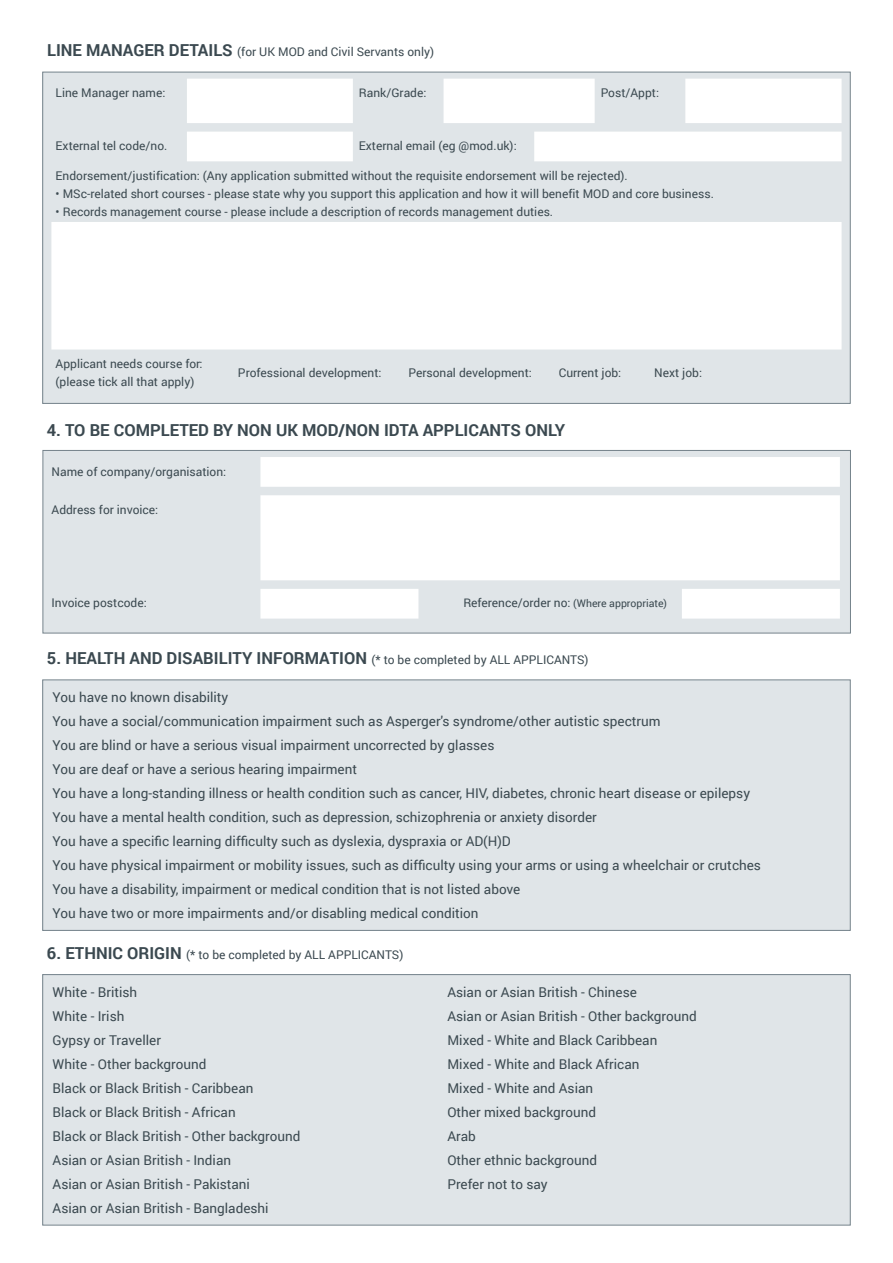
<style>
.page{position:relative;width:893px;height:1263px;background:#fff}
.page>*{position:absolute;margin:0;border:0;box-sizing:border-box;transform-origin:0 0}
.t1{font:700 16.5px "Roboto";color:#3b4950}
.t2{font:13.5px/24px "Roboto";color:#3b4950}
.t3{font:12px/18px "Roboto";color:#3b4950}
.s1{font-weight:700;font-size:16.5px}
.s2{font-size:10.5px}
.s3{font-weight:400;font-size:12px}
</style>
<div class="page">
<div style="left:43px;top:72px;width:807px;height:331px;background:#e0e5e8"></div>
<svg style="left:51px;top:79px;width:791px;height:270px;fill:#fff"></svg>
<div style="left:43px;top:680px;width:807px;height:250px;background:#e0e5e8"></div>
<div style="left:43px;top:450px;width:807px;height:183px;background:#e0e5e8"></div>
<svg style="left:260px;top:457px;width:580px;height:162px;fill:#fff"></svg>
<div style="left:43px;top:450px;width:808px;height:183px;border:1px solid #75838b"></div>
<div style="left:43px;top:974px;width:807px;height:251px;background:#e0e5e8"></div>
<div style="left:43px;top:974px;width:807px;height:251px;border:1px solid #75838b"></div>
<p class="t3" style="left:47px;top:42px;width:389px"><span class="s1">LINE MANAGER DETAILS</span> (for UK MOD and Civil Servants only)</p>
<p class="t3" style="left:56px;top:83px;width:111px">Line Manager name:</p>
<p class="t3" style="left:359px;top:83px;width:69px">Rank/Grade:</p>
<p class="t3" style="left:601px;top:83px;width:60px">Post/Appt:</p>
<p class="t3" style="left:56px;top:136px;width:113px">External tel code/no.</p>
<p class="t3" style="left:359px;top:136px;width:159px">External email (eg @mod.uk):</p>
<p class="t3" style="left:56px;top:166px;width:574px">Endorsement/justification: (Any application submitted without the requisite endorsement will be rejected).</p>
<p class="t3" style="left:56px;top:184px;width:660px">• MSc-related short courses - please state why you support this application and how it will benefit MOD and core business.</p>
<p class="t3" style="left:56px;top:202px;width:499px">• Records management course - please include a description of records management duties.</p>
<p class="t3" style="left:56px;top:354px;width:148px">Applicant needs course for: (please tick all that apply)</p>
<p class="t3" style="left:238px;top:363px;width:145px">Professional development:</p>
<p class="t3" style="left:408px;top:363px;width:125px">Personal development:</p>
<p class="t3" style="left:559px;top:363px;width:64px">Current job:</p>
<p class="t3" style="left:654px;top:363px;width:49px">Next job:</p>
<p class="t1" style="left:47px;top:419px;width:520px">4. TO BE COMPLETED BY NON UK MOD/NON IDTA APPLICANTS ONLY</p>
<p class="t3" style="left:52px;top:462px;width:176px">Name of company/organisation:</p>
<p class="t3" style="left:52px;top:500px;width:108px">Address for invoice:</p>
<p class="t3" style="left:52px;top:594px;width:97px">Invoice postcode:</p>
<p class="t3" style="left:463px;top:594px;width:205px">Reference/order no: <span class="s2">(Where appropriate)</span></p>
<p class="t1" style="left:47px;top:647px;width:543px">5. HEALTH AND DISABILITY INFORMATION <span class="s3">(* to be completed by ALL APPLICANTS)</span></p>
<p class="t2" style="left:53px;top:685px;width:710px">You have no known disability<br>You have a social/communication impairment such as Asperger's syndrome/other autistic spectrum<br>You are blind or have a serious visual impairment uncorrected by glasses<br>You are deaf or have a serious hearing impairment<br>You have a long-standing illness or health condition such as cancer, HIV, diabetes, chronic heart disease or epilepsy You have a mental health condition, such as depression, schizophrenia or anxiety disorder<br>You have a specific learning difficulty such as dyslexia, dyspraxia or AD(H)D<br>You have physical impairment or mobility issues, such as difficulty using your arms or using a wheelchair or crutches You have a disability, impairment or medical condition that is not listed above<br>You have two or more impairments and/or disabling medical condition</p>
<p class="t3" style="left:47px;top:945px;width:358px"><span class="s1">6. ETHNIC ORIGIN</span> (* to be completed by ALL APPLICANTS)</p>
<p class="t2" style="left:53px;top:980px;width:249px">White - British<br>White - Irish<br>Gypsy or Traveller<br>White - Other background<br>Black or Black British - Caribbean<br>Black or Black British - African<br>Black or Black British - Other background<br>Asian or Asian British - Indian<br>Asian or Asian British - Pakistani<br>Asian or Asian British - Bangladeshi</p>
<p class="t2" style="left:447px;top:980px;width:251px">Asian or Asian British - Chinese<br>Asian or Asian British - Other background<br>Mixed - White and Black Caribbean<br>Mixed - White and Black African<br>Mixed - White and Asian<br>Other mixed background<br>Arab<br>Other ethnic background<br>Prefer not to say</p>
</div>
